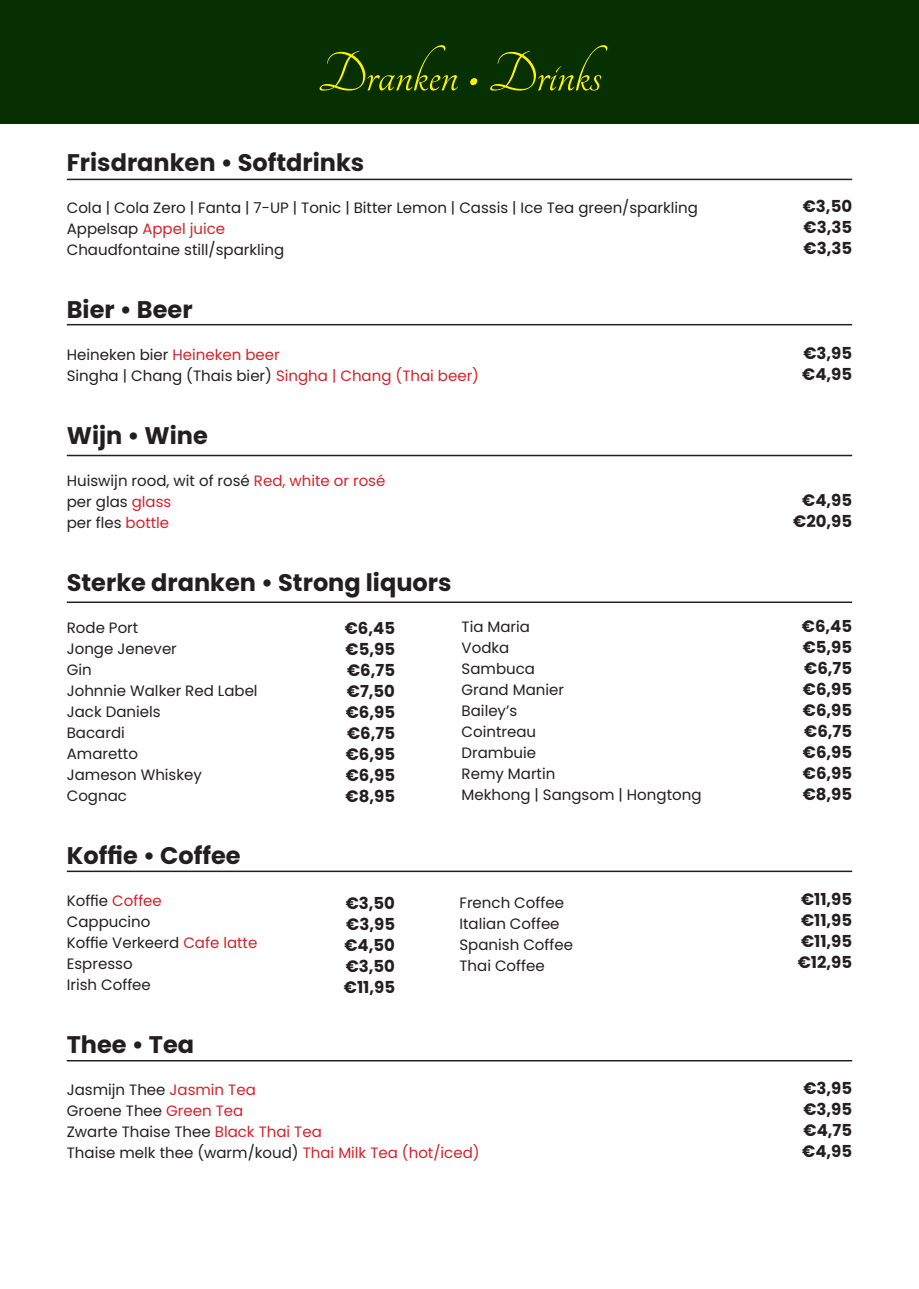
<style>
.page{position:relative;width:919px;height:1289px;background:#fff}
.page>*{position:absolute;margin:0;border:0;box-sizing:border-box;transform-origin:0 0}
.t1{font:60px "Tangerine";color:#fff101}
.t2{font:700 24px "Poppins";color:#231f20}
.t3{font:700 16.5px "Poppins";color:#231f20}
.t4{font:15px "Poppins";color:#231f20}
.t5{font:15px "Poppins";color:#d1232a}
.s1{color:#231f20}
.s2{color:#d1232a}
</style>
<div class="page">
<div style="left:0;top:0;width:918px;height:123px;background:#073001"></div>
<hr style="left:67px;top:179px;width:785px;height:1px;background:#231f20">
<hr style="left:67px;top:324px;width:785px;height:1px;background:#231f20">
<hr style="left:67px;top:601px;width:785px;height:2px;background:#231f20">
<hr style="left:67px;top:455px;width:785px;height:1px;background:#231f20">
<hr style="left:67px;top:870px;width:785px;height:2px;background:#231f20">
<hr style="left:67px;top:1059px;width:785px;height:2px;background:#231f20">
<p class="t1" style="left:318px;top:45px;width:285px">Dranken • Drinks</p>
<p class="t2" style="left:67px;top:149px;width:299px">Frisdranken • Softdrinks</p>
<p class="t4" style="left:67px;top:199px;width:632px">Cola | Cola Zero | Fanta | 7-UP | Tonic | Bitter Lemon | Cassis | Ice Tea green/sparkling</p>
<p class="t5" style="left:67px;top:220px;width:160px"><span class="s1">Appelsap</span> Appel juice</p>
<p class="t4" style="left:67px;top:241px;width:219px">Chaudfontaine still/sparkling</p>
<p class="t2" style="left:67px;top:296px;width:127px">Bier • Beer</p>
<p class="t4" style="left:67px;top:346px;width:214px">Heineken bier <span class="s2">Heineken beer</span></p>
<p class="t4" style="left:67px;top:367px;width:414px">Singha | Chang (Thais bier) <span class="s2">Singha | Chang (Thai beer)</span></p>
<p class="t2" style="left:67px;top:422px;width:143px">Wijn • Wine</p>
<p class="t4" style="left:67px;top:472px;width:320px">Huiswijn rood, wit of rosé <span class="s2">Red, white or rosé</span></p>
<p class="t4" style="left:67px;top:493px;width:106px">per glas <span class="s2">glass</span></p>
<p class="t4" style="left:67px;top:514px;width:104px">per fles <span class="s2">bottle</span></p>
<p class="t2" style="left:67px;top:569px;width:386px">Sterke dranken • Strong liquors</p>
<p class="t4" style="left:67px;top:619px;width:73px">Rode Port</p>
<p class="t4" style="left:67px;top:640px;width:112px">Jonge Jenever</p>
<p class="t4" style="left:67px;top:661px;width:26px">Gin</p>
<p class="t4" style="left:67px;top:682px;width:192px">Johnnie Walker Red Label</p>
<p class="t4" style="left:67px;top:703px;width:95px">Jack Daniels</p>
<p class="t4" style="left:67px;top:724px;width:60px">Bacardi</p>
<p class="t4" style="left:67px;top:745px;width:73px">Amaretto</p>
<p class="t4" style="left:67px;top:766px;width:137px">Jameson Whiskey</p>
<p class="t4" style="left:67px;top:787px;width:62px">Cognac</p>
<p class="t2" style="left:67px;top:842px;width:175px">Koffie • Coffee</p>
<p class="t4" style="left:67px;top:892px;width:97px">Koffie <span class="s2">Coffee</span></p>
<p class="t4" style="left:67px;top:913px;width:85px">Cappucino</p>
<p class="t4" style="left:67px;top:934px;width:192px">Koffie Verkeerd <span class="s2">Cafe latte</span></p>
<p class="t4" style="left:67px;top:955px;width:67px">Espresso</p>
<p class="t4" style="left:67px;top:976px;width:86px">Irish Coffee</p>
<p class="t4" style="left:461px;top:618px;width:70px">Tia Maria</p>
<p class="t4" style="left:461px;top:639px;width:49px">Vodka</p>
<p class="t4" style="left:461px;top:660px;width:75px">Sambuca</p>
<p class="t4" style="left:461px;top:681px;width:104px">Grand Manier</p>
<p class="t4" style="left:461px;top:702px;width:57px">Bailey’s</p>
<p class="t4" style="left:461px;top:723px;width:76px">Cointreau</p>
<p class="t4" style="left:461px;top:744px;width:76px">Drambuie</p>
<p class="t4" style="left:461px;top:765px;width:95px">Remy Martin</p>
<p class="t4" style="left:461px;top:786px;width:241px">Mekhong | Sangsom | Hongtong</p>
<p class="t3" style="left:345px;top:618px;width:52px">€6,45</p>
<p class="t3" style="left:345px;top:639px;width:51px">€5,95</p>
<p class="t3" style="left:347px;top:660px;width:49px">€6,75</p>
<p class="t3" style="left:347px;top:681px;width:50px">€7,50</p>
<p class="t3" style="left:346px;top:702px;width:51px">€6,95</p>
<p class="t3" style="left:347px;top:723px;width:49px">€6,75</p>
<p class="t3" style="left:346px;top:744px;width:51px">€6,95</p>
<p class="t3" style="left:346px;top:765px;width:51px">€6,95</p>
<p class="t3" style="left:345px;top:786px;width:51px">€8,95</p>
<p class="t4" style="left:459px;top:893px;width:106px">French Coffee</p>
<p class="t4" style="left:459px;top:914px;width:102px">Italian Coffee</p>
<p class="t4" style="left:459px;top:935px;width:115px">Spanish Coffee</p>
<p class="t4" style="left:459px;top:956px;width:87px">Thai Coffee</p>
<p class="t3" style="left:345px;top:893px;width:51px">€3,50</p>
<p class="t3" style="left:346px;top:914px;width:50px">€3,95</p>
<p class="t3" style="left:344px;top:935px;width:52px">€4,50</p>
<p class="t3" style="left:345px;top:956px;width:51px">€3,50</p>
<p class="t3" style="left:344px;top:977px;width:53px">€11,95</p>
<p class="t2" style="left:67px;top:1031px;width:129px">Thee • Tea</p>
<p class="t4" style="left:67px;top:1081px;width:190px">Jasmijn Thee <span class="s2">Jasmin Tea</span></p>
<p class="t4" style="left:67px;top:1102px;width:178px">Groene Thee <span class="s2">Green Tea</span></p>
<p class="t4" style="left:67px;top:1123px;width:256px">Zwarte Thaise Thee <span class="s2">Black Thai Tea</span></p>
<p class="t4" style="left:67px;top:1144px;width:414px">Thaise melk thee (warm/koud) <span class="s2">Thai Milk Tea (hot/iced)</span></p>
<p class="t3" style="left:802px;top:196px;width:51px">€3,50</p>
<p class="t3" style="left:803px;top:217px;width:50px">€3,35</p>
<p class="t3" style="left:803px;top:238px;width:50px">€3,35</p>
<p class="t3" style="left:803px;top:343px;width:50px">€3,95</p>
<p class="t3" style="left:802px;top:364px;width:51px">€4,95</p>
<p class="t3" style="left:802px;top:490px;width:51px">€4,95</p>
<p class="t3" style="left:793px;top:511px;width:60px">€20,95</p>
<p class="t3" style="left:801px;top:616px;width:52px">€6,45</p>
<p class="t3" style="left:802px;top:637px;width:51px">€5,95</p>
<p class="t3" style="left:804px;top:658px;width:49px">€6,75</p>
<p class="t3" style="left:802px;top:679px;width:51px">€6,95</p>
<p class="t3" style="left:802px;top:700px;width:51px">€6,95</p>
<p class="t3" style="left:804px;top:721px;width:49px">€6,75</p>
<p class="t3" style="left:802px;top:742px;width:51px">€6,95</p>
<p class="t3" style="left:802px;top:763px;width:51px">€6,95</p>
<p class="t3" style="left:802px;top:784px;width:51px">€8,95</p>
<p class="t3" style="left:801px;top:889px;width:53px">€11,95</p>
<p class="t3" style="left:801px;top:910px;width:53px">€11,95</p>
<p class="t3" style="left:801px;top:931px;width:53px">€11,95</p>
<p class="t3" style="left:797px;top:952px;width:56px">€12,95</p>
<p class="t3" style="left:803px;top:1078px;width:50px">€3,95</p>
<p class="t3" style="left:803px;top:1099px;width:50px">€3,95</p>
<p class="t3" style="left:803px;top:1120px;width:50px">€4,75</p>
<p class="t3" style="left:802px;top:1141px;width:51px">€4,95</p>
</div>
